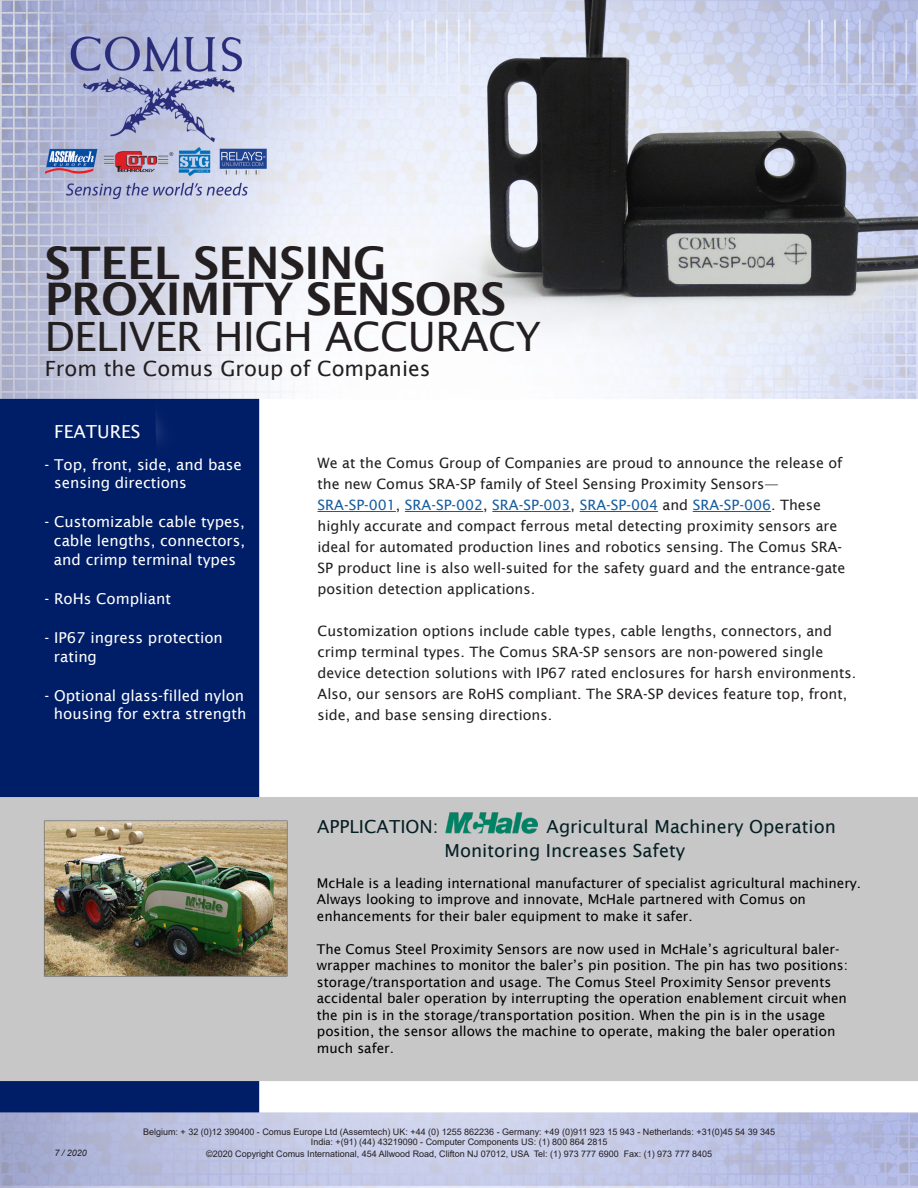
<style>
.page{position:relative;width:918px;height:1188px;background:#fff}
.page>*{position:absolute;margin:0;border:0;box-sizing:border-box;transform-origin:0 0}
.t1{font:600 45px "Lucida Sans";letter-spacing:-.025em;color:#231f20}
.t2{font:40.5px "Lucida Sans";letter-spacing:-.01em;color:#231f20}
.t3{font:21px "Lucida Sans";color:#231f20}
.t4{font:18px "Lucida Sans";color:#061f24}
.t5{font:18px "Lucida Sans";color:#fff}
.t6{font:15px/18.8px "Lucida Sans";color:#fff}
.t7{font:14.25px/21px "Lucida Sans";color:#231f20}
.t8{font:13.5px/16.5px "Lucida Sans";color:#000}
.t9{font:9px "Arial";color:#231f20}
.t10{font:italic 9px "Arial";color:#231f20}
.s1{color:#175d9e}
</style>
<div class="page">
<img style="left:0;top:0;width:918px;height:1188px">
<hr style="left:318px;top:511px;width:78px;height:1px;background:#175d9e">
<hr style="left:405px;top:511px;width:78px;height:1px;background:#175d9e">
<hr style="left:492px;top:511px;width:79px;height:1px;background:#175d9e">
<hr style="left:580px;top:511px;width:78px;height:1px;background:#175d9e">
<hr style="left:693px;top:511px;width:78px;height:1px;background:#175d9e">
<img style="left:446px;top:813px;width:92px;height:21px">
<p class="t1" style="left:45px;top:237px;width:344px">STEEL SENSING</p>
<p class="t1" style="left:45px;top:273px;width:463px">PROXIMITY SENSORS</p>
<p class="t2" style="left:45px;top:314px;width:498px">DELIVER HIGH ACCURACY</p>
<p class="t3" style="left:45px;top:357px;width:387px">From the Comus Group of Companies</p>
<p class="t5" style="left:54px;top:422px;width:88px">FEATURES</p>
<p class="t6" style="left:54px;top:455px;width:189px;text-indent:-10px">- Top, front, side, and base sensing directions</p>
<p class="t6" style="left:54px;top:513px;width:193px;text-align:justify;text-indent:-9px">- Customizable cable types, cable lengths, connectors, and crimp terminal types</p>
<p class="t6" style="left:45px;top:589px;width:128px">- RoHs Compliant</p>
<p class="t6" style="left:54px;top:628px;width:170px;text-indent:-9px">- IP67 ingress protection rating</p>
<p class="t6" style="left:45px;top:686px;width:203px;text-align:right">- Optional glass-filled nylon housing for extra strength</p>
<p class="t7" style="left:318px;top:453px;width:526px">We at the Comus Group of Companies are proud to announce the release of the new Comus SRA-SP family of Steel Sensing Proximity Sensors—</p>
<p class="t7" style="left:318px;top:495px;width:530px"><span class="s1">SRA-SP-001</span>, <span class="s1">SRA-SP-002</span>, <span class="s1">SRA-SP-003</span>, <span class="s1">SRA-SP-004</span> and <span class="s1">SRA-SP-006</span>. These highly accurate and compact ferrous metal detecting proximity sensors are ideal for automated production lines and robotics sensing. The Comus SRA-SP product line is also well-suited for the safety guard and the entrance-gate position detection applications.</p>
<p class="t7" style="left:318px;top:621px;width:540px">Customization options include cable types, cable lengths, connectors, and crimp terminal types. The Comus SRA-SP sensors are non-powered single device detection solutions with IP67 rated enclosures for harsh environments.<br>Also, our sensors are RoHS compliant. The SRA-SP devices feature top, front, side, and base sensing directions.</p>
<p class="t4" style="left:317px;top:816px;width:123px">APPLICATION:</p>
<p class="t4" style="left:547px;top:816px;width:291px">Agricultural Machinery Operation</p>
<p class="t4" style="left:445px;top:840px;width:242px">Monitoring Increases Safety</p>
<p class="t8" style="left:317px;top:875px;width:546px">McHale is a leading international manufacturer of specialist agricultural machinery.<br>Always looking to improve and innovate, McHale partnered with Comus on enhancements for their baler equipment to make it safer.</p>
<p class="t8" style="left:317px;top:941px;width:533px">The Comus Steel Proximity Sensors are now used in McHale’s agricultural baler&shy;wrapper machines to monitor the baler’s pin position. The pin has two positions: storage/transportation and usage. The Comus Steel Proximity Sensor prevents accidental baler operation by interrupting the operation enablement circuit when the pin is in the storage/transportation position. When the pin is in the usage position, the sensor allows the machine to operate, making the baler operation much safer.</p>
<p class="t9" style="left:143px;top:1125px;width:634px">Belgium: + 32 (0)12 390400 - Comus Europe Ltd (Assemtech) UK: +44 (0) 1255 862236 - Germany: +49 (0)911 923 15 943 - Netherlands: +31(0)45 54 39 345</p>
<p class="t9" style="left:311px;top:1136px;width:298px">India: +(91) (44) 43219090 - Computer Components US: (1) 800 864 2815</p>
<p class="t10" style="left:54px;top:1147px;width:34px">7 / 2020</p>
<p class="t9" style="left:206px;top:1148px;width:508px">©2020 Copyright Comus International, 454 Allwood Road, Clifton NJ 07012, USA Tel: (1) 973 777 6900 Fax: (1) 973 777 8405</p>
</div>
